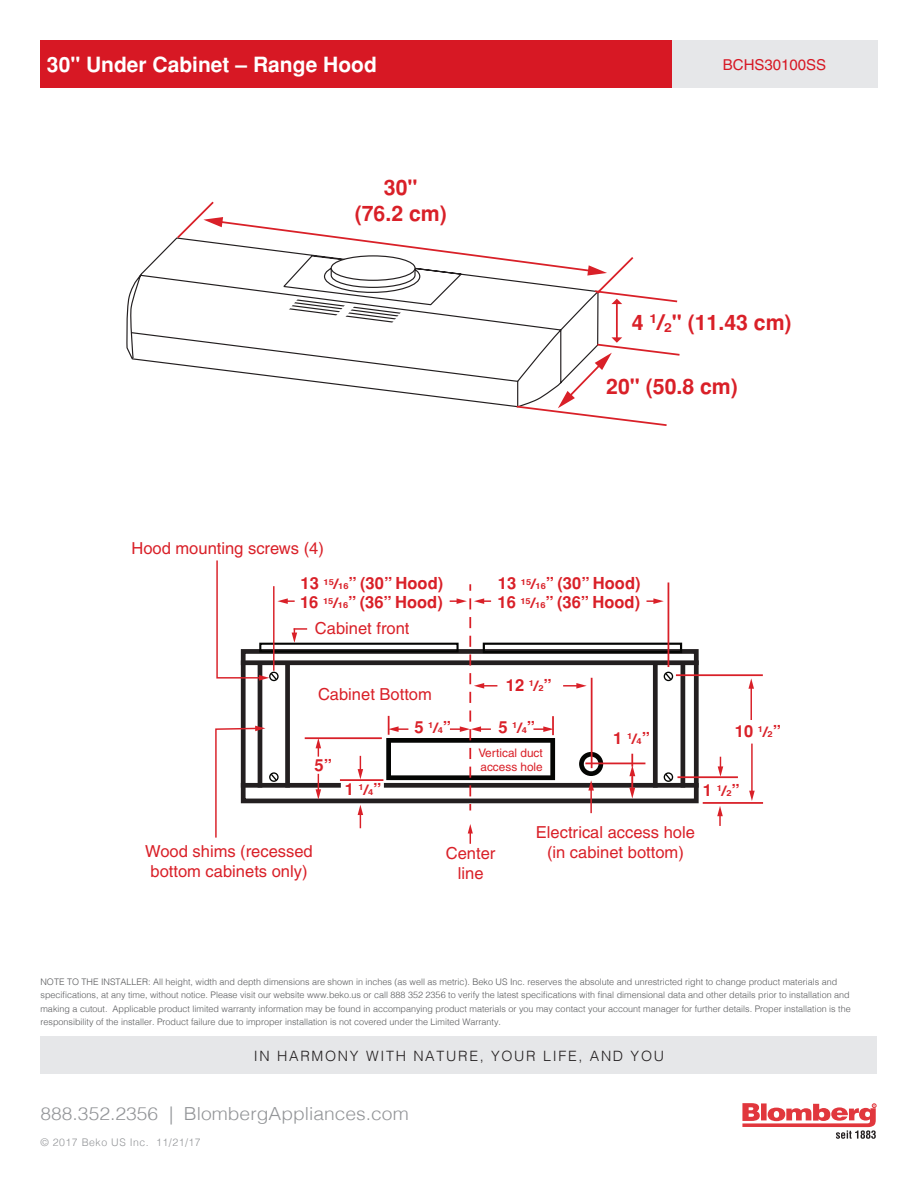
<style>
.page{position:relative;width:918px;height:1188px;background:#fff}
.page>*{position:absolute;margin:0;border:0;box-sizing:border-box;transform-origin:0 0}
.t1{font:700 21.3px/25.5px "Helvetica";color:#d92028;text-align:center}
.t2{font:700 21px "Helvetica";color:#fff}
.t3{font:300 18px "Helvetica";color:#939598;scale:1.07 1}
.t4{font:16.5px/19.8px "Helvetica";color:#d92028;text-align:center}
.t5{font:700 16.5px "Helvetica";color:#d92028}
.t6{font:15px "Helvetica";color:#d71824}
.t7{font:300 14.25px "Helvetica";letter-spacing:.12em;color:#231f20}
.t8{font:700 14.1px "Helvetica";color:#d92028;scale:1.12 1}
.t9{font:11.85px/14.1px "Helvetica";color:#d92028}
.t10{font:300 10.5px "Helvetica";letter-spacing:.05em;color:#939598}
.t11{font:300 9px/13.5px "Helvetica";color:#57585a}
.t12{font:700 8.25px "Helvetica";color:#d92028;scale:1.12 1}
.s1{font-size:14.1px}
.s2{font-size:8.25px}
.s3{font-size:16.5px}
</style>
<div class="page">
<svg style="left:742px;top:1103px;width:134px;height:36px"></svg>
<div style="left:40px;top:1036px;width:837px;height:38px;background:#e6e7e9"></div>
<div style="left:40px;top:40px;width:632px;height:48px;background:#d71824"></div>
<div style="left:672px;top:40px;width:205px;height:48px;background:#e6e7e9"></div>
<svg style="left:126px;top:238px;width:50px;height:127px"></svg>
<svg style="left:176px;top:201px;width:504px;height:225px"></svg>
<svg style="left:203px;top:217px;width:404px;height:59px"></svg>
<hr style="left:616px;top:303px;width:2px;height:35px;background:#d92028">
<svg style="left:611px;top:299px;width:11px;height:5px"></svg>
<svg style="left:611px;top:337px;width:11px;height:6px"></svg>
<svg style="left:558px;top:353px;width:54px;height:55px"></svg>
<div style="left:241px;top:649px;width:458px;height:154px;border:5px solid #231f20"></div>
<div style="left:243px;top:783px;width:95px;height:5px;background:#231f20"></div>
<div style="left:386px;top:783px;width:310px;height:5px;background:#231f20"></div>
<svg style="left:664px;top:672px;width:9px;height:9px"></svg>
<svg style="left:664px;top:772px;width:9px;height:10px"></svg>
<div style="left:259px;top:643px;width:200px;height:9px;border:2px solid #040503"></div>
<div style="left:483px;top:643px;width:199px;height:10px;border:2px solid #040503"></div>
<div style="left:285px;top:666px;width:5px;height:119px;background:#231f20"></div>
<hr style="left:258px;top:666px;width:4px;height:119px;background:#231f20">
<hr style="left:681px;top:666px;width:4px;height:119px;background:#231f20">
<div style="left:653px;top:666px;width:5px;height:119px;background:#231f20"></div>
<div style="left:243px;top:660px;width:453px;height:5px;background:#231f20"></div>
<hr style="left:306px;top:737px;width:75px;height:2px;background:#d92028">
<hr style="left:341px;top:779px;width:42px;height:2px;background:#d92028">
<hr style="left:591px;top:679px;width:2px;height:88px;background:#d92028">
<hr style="left:586px;top:763px;width:59px;height:1px;background:#d92028">
<hr style="left:678px;top:776px;width:59px;height:2px;background:#d92028">
<hr style="left:677px;top:674px;width:85px;height:2px;background:#d92028">
<hr style="left:668px;top:583px;width:1px;height:83px;background:#d92028">
<hr style="left:704px;top:802px;width:58px;height:2px;background:#d92028">
<hr style="left:751px;top:687px;width:1px;height:33px;background:#d92028">
<svg style="left:748px;top:678px;width:6px;height:11px"></svg>
<hr style="left:751px;top:744px;width:2px;height:49px;background:#d92028">
<svg style="left:749px;top:791px;width:6px;height:10px"></svg>
<svg style="left:718px;top:757px;width:5px;height:20px"></svg>
<svg style="left:563px;top:683px;width:24px;height:6px"></svg>
<svg style="left:647px;top:598px;width:17px;height:6px"></svg>
<svg style="left:358px;top:756px;width:5px;height:23px"></svg>
<svg style="left:358px;top:805px;width:5px;height:23px"></svg>
<svg style="left:468px;top:824px;width:5px;height:20px"></svg>
<svg style="left:316px;top:739px;width:5px;height:18px"></svg>
<svg style="left:316px;top:774px;width:5px;height:26px"></svg>
<svg style="left:717px;top:806px;width:6px;height:20px"></svg>
<svg style="left:215px;top:726px;width:64px;height:112px"></svg>
<svg style="left:216px;top:560px;width:90px;height:121px"></svg>
<svg style="left:629px;top:755px;width:6px;height:44px"></svg>
<hr style="left:590px;top:789px;width:2px;height:24px;background:#d92028">
<svg style="left:579px;top:752px;width:24px;height:39px"></svg>
<svg style="left:386px;top:585px;width:169px;height:211px"></svg>
<h2 class="t2" style="left:47px;top:53px;width:331px">30" Under Cabinet – Range Hood</h2>
<h3 class="t6" style="left:723px;top:56px;width:105px">BCHS30100SS</h3>
<h1 class="t1" style="left:355px;top:175px;width:94px">30"<br>(76.2 cm)</h1>
<h3 class="t4" style="left:131px;top:538px;width:194px">Hood mounting screws (4)</h3>
<h1 class="t1" style="left:632px;top:310px;width:161px">4 <sup>1</sup>/<sub>2</sub>" (11.43 cm)</h1>
<h1 class="t1" style="left:606px;top:374px;width:133px">20" (50.8 cm)</h1>
<h3 class="t5" style="left:301px;top:574px;width:144px">13 <sup>15</sup><span class="s1">/</span><span class="s2">16</span>” (30” Hood)</h3>
<h3 class="t5" style="left:498px;top:574px;width:144px">13 <sup>15</sup><span class="s1">/</span><span class="s2">16</span>” (30” Hood)</h3>
<h3 class="t5" style="left:300px;top:593px;width:144px">16 <sup>15</sup><span class="s1">/</span><span class="s2">16</span>” (36” Hood)</h3>
<h3 class="t4" style="left:315px;top:618px;width:96px">Cabinet front</h3>
<h3 class="t5" style="left:497px;top:593px;width:144px">16 <sup>15</sup><span class="s1">/</span><span class="s2">16</span>” (36” Hood)</h3>
<h3 class="t5" style="left:506px;top:676px;width:47px">12 <sup>1</sup><span class="s1">/</span><span class="s2">2</span>”</h3>
<h3 class="t5" style="left:498px;top:718px;width:20px">5 <sup>1</sup></h3>
<h3 class="t4" style="left:318px;top:684px;width:115px">Cabinet Bottom</h3>
<h3 class="t5" style="left:414px;top:718px;width:11px">5</h3>
<h3 class="t8" style="left:517px;top:717px;width:17px">/<span class="s2">4</span><span class="s3">”</span></h3>
<p class="t12" style="left:428px;top:721px;width:22px">1<span class="s1">/</span>4<span class="s3">”</span></p>
<h3 class="t5" style="left:315px;top:755px;width:19px">5”</h3>
<h3 class="t5" style="left:345px;top:779px;width:38px">1 <sup>1</sup><span class="s1">/</span><span class="s2">4</span>”</h3>
<h3 class="t9" style="left:478px;top:746px;width:66px">Vertical duct access hole</h3>
<h3 class="t5" style="left:613px;top:728px;width:38px">1 <sup>1</sup><span class="s1">/</span><span class="s2">4</span>”</h3>
<h3 class="t5" style="left:735px;top:722px;width:47px">10 <sup>1</sup><span class="s1">/</span><span class="s2">2</span>”</h3>
<h3 class="t5" style="left:703px;top:781px;width:38px">1 <sup>1</sup><span class="s1">/</span><span class="s2">2</span>”</h3>
<h3 class="t4" style="left:145px;top:842px;width:169px">Wood shims (recessed bottom cabinets only)</h3>
<h3 class="t4" style="left:446px;top:843px;width:51px">Center line</h3>
<h3 class="t4" style="left:536px;top:823px;width:161px">Electrical access hole (in cabinet bottom)</h3>
<p class="t11" style="left:40px;top:974px;width:812px">NOTE TO THE INSTALLER: All height, width and depth dimensions are shown in inches (as well as metric). Beko US Inc. reserves the absolute and unrestricted right to change product materials and specifications, at any time, without notice. Please visit our website www.beko.us or call 888 352 2356 to verify the latest specifications with final dimensional data and other details prior to installation and making a cutout. Applicable product limited warranty information may be found in accompanying product materials or you may contact your account manager for further details. Proper installation is the responsibility of the installer. Product failure due to improper installation is not covered under the Limited Warranty.</p>
<h3 class="t7" style="left:254px;top:1043px;width:412px">IN HARMONY WITH NATURE, YOUR LIFE, AND YOU</h3>
<h3 class="t3" style="left:40px;top:1098px;width:346px">888.352.2356 | BlombergAppliances.com</h3>
<p class="t10" style="left:40px;top:1134px;width:162px">© 2017 Beko US Inc. 11/21/17</p>
</div>
